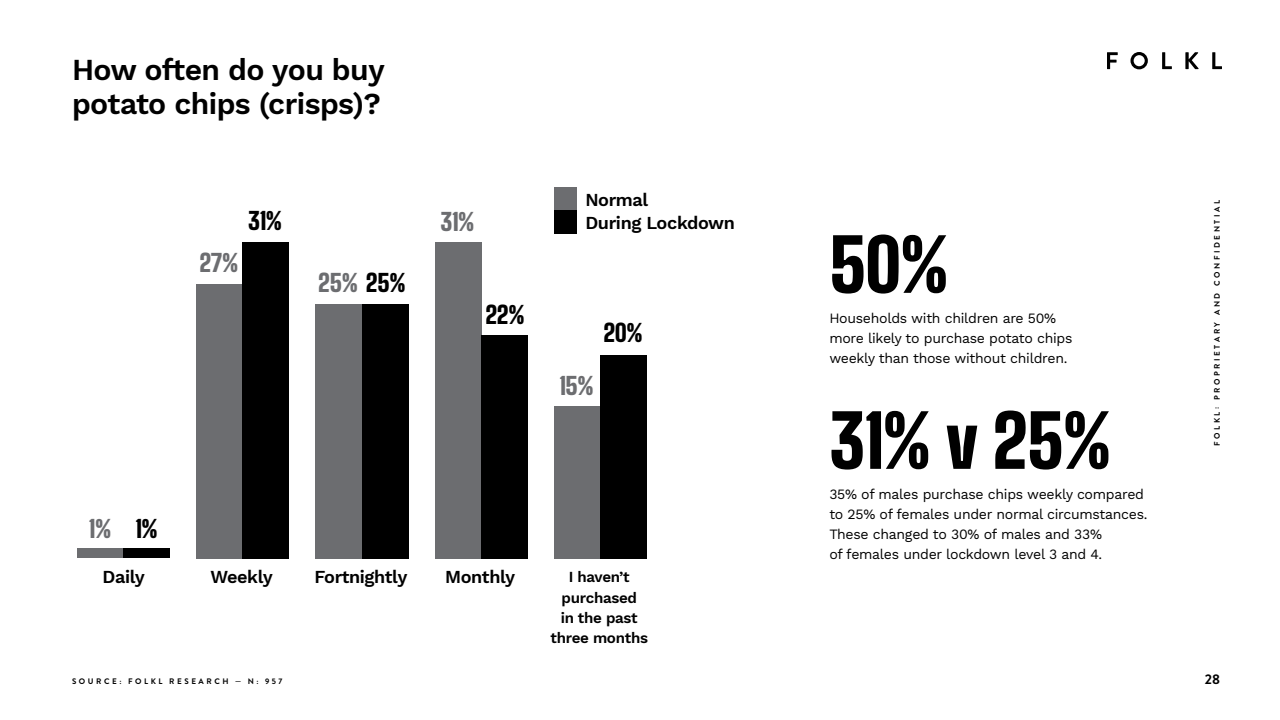
<style>
.page{position:relative;width:1280px;height:720px;background:#fff}
.page>*{position:absolute;margin:0;border:0;box-sizing:border-box;transform-origin:0 0}
.folkl{font:900 72px "Big Shoulders Display";color:#000}
.folkl-H2{font:600 30px/34px "Work Sans";letter-spacing:-.02em;color:#000}
.Graph{font:900 24px "Big Shoulders Display";letter-spacing:-.02em;color:#6c6d70}
.Graph-2{font:900 24px "Big Shoulders Display";color:#000}
.Bubble{font:600 18px "Work Sans";letter-spacing:-.02em;color:#000}
.Bubble-2{font:600 15.1px/20.5px "Work Sans";letter-spacing:-.02em;color:#000;text-align:center}
.folkl-copy{font:14px/20px "Work Sans";letter-spacing:-.02em;color:#000}
.t1{font:700 14px "Brandon Grotesque";color:#000}
.folkl-copy-2{font:700 8px "Brandon Grotesque";letter-spacing:.32em;color:#000}
.s1{color:#000}
</style>
<div class="page">
<div style="left:77px;top:548px;width:46px;height:10px;background:#6c6d70"></div>
<div style="left:123px;top:548px;width:47px;height:10px;background:#000"></div>
<div style="left:554px;top:187px;width:23px;height:23px;background:#6c6d70"></div>
<div style="left:554px;top:210px;width:23px;height:23px;background:#000"></div>
<div style="left:196px;top:284px;width:47px;height:274px;background:#6c6d70"></div>
<div style="left:243px;top:242px;width:46px;height:316px;background:#000"></div>
<div style="left:316px;top:304px;width:46px;height:254px;background:#6c6d70"></div>
<div style="left:362px;top:304px;width:46px;height:254px;background:#000"></div>
<div style="left:435px;top:242px;width:46px;height:316px;background:#6c6d70"></div>
<div style="left:481px;top:335px;width:47px;height:223px;background:#000"></div>
<div style="left:554px;top:406px;width:47px;height:152px;background:#6c6d70"></div>
<div style="left:601px;top:355px;width:46px;height:203px;background:#000"></div>
<svg style="left:1107px;top:52px;width:11px;height:17px"></svg>
<svg style="left:1131px;top:52px;width:17px;height:17px"></svg>
<svg style="left:1162px;top:52px;width:10px;height:17px"></svg>
<svg style="left:1185px;top:52px;width:14px;height:17px"></svg>
<svg style="left:1212px;top:52px;width:10px;height:17px"></svg>
<p class="folkl-H2" style="left:72px;top:54px;width:314px">How often do you buy potato chips (crisps)?</p>
<p class="Graph" style="left:199px;top:245px;width:41px">27%</p>
<p class="Graph-2" style="left:248px;top:203px;width:36px">31%</p>
<p class="Graph" style="left:318px;top:265px;width:89px">25% <span class="s1">25%</span></p>
<p class="Graph" style="left:440px;top:204px;width:36px">31%</p>
<p class="Graph-2" style="left:485px;top:297px;width:41px">22%</p>
<p class="Bubble" style="left:585px;top:189px;width:64px">Normal</p>
<p class="Bubble" style="left:585px;top:212px;width:151px">During Lockdown</p>
<p class="Graph-2" style="left:603px;top:315px;width:41px">20%</p>
<p class="Graph" style="left:560px;top:368px;width:36px">15%</p>
<p class="Graph" style="left:89px;top:511px;width:24px">1%</p>
<p class="Graph-2" style="left:135px;top:511px;width:24px">1%</p>
<p class="Bubble" style="left:103px;top:566px;width:44px">Daily</p>
<p class="Bubble" style="left:211px;top:566px;width:64px">Weekly</p>
<p class="Bubble" style="left:315px;top:566px;width:94px">Fortnightly</p>
<p class="Bubble" style="left:445px;top:566px;width:72px">Monthly</p>
<p class="Bubble-2" style="left:551px;top:567px;width:99px">I haven’t purchased<br>in the past three months</p>
<p class="folkl-copy-2" style="left:72px;top:676px;width:212px">SOURCE: FOLKL RESEARCH — N: 957</p>
<p class="folkl" style="left:829px;top:213px;width:121px">50%</p>
<p class="folkl-copy" style="left:829px;top:309px;width:245px">Households with children are 50% more likely to purchase potato chips weekly than those without children.</p>
<p class="folkl" style="left:829px;top:389px;width:284px">31% v 25%</p>
<p class="folkl-copy" style="left:829px;top:485px;width:320px">35% of males purchase chips weekly compared to 25% of females under normal circumstances.<br>These changed to 30% of males and 33%<br>of females under lockdown level 3 and 4.</p>
<p class="folkl-copy-2" style="left:1212px;top:446px;width:247px;rotate:-90deg">FOLKL: PROPRIETARY AND CONFIDENTIAL</p>
<p class="t1" style="left:1205px;top:669px;width:17px">28</p>
</div>
